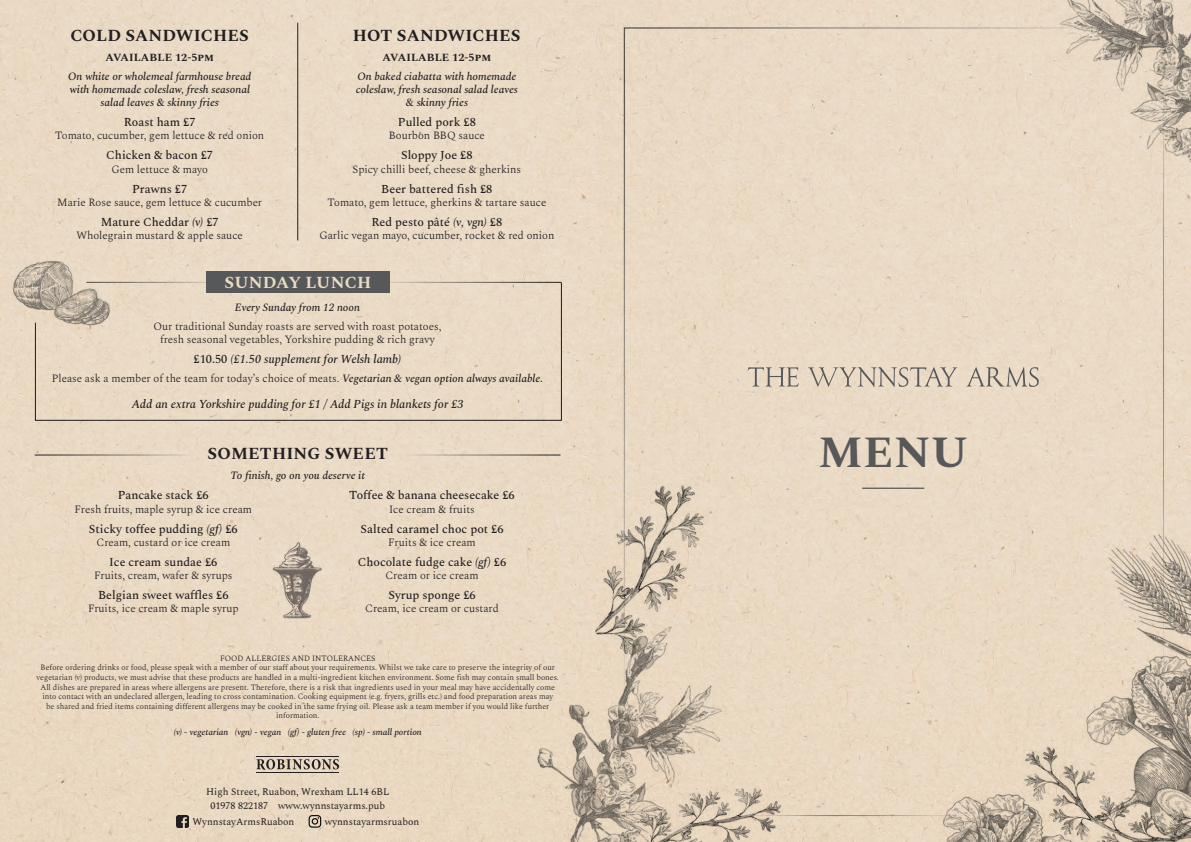
<style>
.page{position:relative;width:1191px;height:842px;background:#fff}
.page>*{position:absolute;margin:0;border:0;box-sizing:border-box;transform-origin:0 0}
.t1{font:700 44.8px "Spectral";color:#57585a}
.t2{font:700 17px "Spectral";letter-spacing:.01em;color:#231f20}
.t3{font:700 17px "Spectral";letter-spacing:.01em;color:#eadcc4}
.t4{font:500 12px "Spectral";color:#231f20}
.t5{font:italic 500 12px "Spectral";color:#231f20}
.t6{font:300 11px/13.2px "Spectral";color:#231f20;text-align:center}
.t7{font:italic 500 11px/13.2px "Spectral";color:#231f20;text-align:center}
.t8{font:700 11px "Spectral";color:#231f20}
.t9{font:10px "Spectral";color:#231f20}
.t10{font:italic 500 9px "Spectral";color:#231f20}
.t11{font:300 8px/9.6px "Spectral";color:#231f20;text-align:center}
.s1{font-style:italic}
.s2{font-style:normal}
.s3{font-weight:500;font-style:italic}
</style>
<div class="page">
<img style="left:0;top:0;width:1191px;height:842px">
<svg style="left:176px;top:815px;width:13px;height:13px"></svg>
<svg style="left:308px;top:815px;width:13px;height:13px"></svg>
<hr style="left:35px;top:455px;width:525px;height:1px;background:#fff">
<hr style="left:256px;top:756px;width:83px;height:1px;background:#231f20">
<svg style="left:256px;top:759px;width:83px;height:11px"></svg>
<hr style="left:256px;top:772px;width:83px;height:1px;background:#231f20">
<hr style="left:862px;top:488px;width:62px;height:1px;background:#57585a">
<hr style="left:297px;top:23px;width:1px;height:217px;background:#231f20">
<div style="left:35px;top:282px;width:527px;height:139px;background:#eadac6"></div>
<hr style="left:86px;top:282px;width:475px;height:1px;background:#fff">
<div style="left:206px;top:271px;width:183px;height:22px;background:#57585a"></div>
<svg style="left:747px;top:367px;width:51px;height:20px"></svg>
<svg style="left:808px;top:367px;width:149px;height:20px;background:#cdc0b0"></svg>
<svg style="left:966px;top:367px;width:72px;height:20px"></svg>
<h2 class="t2" style="left:70px;top:23px;width:180px">COLD SANDWICHES</h2>
<h3 class="t8" style="left:105px;top:49px;width:110px">AVAILABLE 12-5pm</h3>
<h3 class="t7" style="left:68px;top:70px;width:185px">On white or wholemeal farmhouse bread with homemade coleslaw, fresh seasonal salad leaves &amp; skinny fries</h3>
<h3 class="t4" style="left:124px;top:113px;width:73px">Roast ham £7</h3>
<h3 class="t6" style="left:55px;top:129px;width:211px">Tomato, cucumber, gem lettuce &amp; red onion</h3>
<h3 class="t4" style="left:106px;top:147px;width:108px">Chicken &amp; bacon £7</h3>
<h3 class="t6" style="left:111px;top:163px;width:98px">Gem lettuce &amp; mayo</h3>
<h3 class="t4" style="left:132px;top:180px;width:57px">Prawns £7</h3>
<h3 class="t6" style="left:57px;top:196px;width:206px">Marie Rose sauce, gem lettuce &amp; cucumber</h3>
<h3 class="t4" style="left:101px;top:213px;width:119px">Mature Cheddar <span class="s1">(v)</span> £7</h3>
<h3 class="t6" style="left:76px;top:229px;width:168px">Wholegrain mustard &amp; apple sauce</h3>
<h2 class="t2" style="left:353px;top:23px;width:169px">HOT SANDWICHES</h2>
<h3 class="t8" style="left:382px;top:49px;width:110px">AVAILABLE 12-5pm</h3>
<h3 class="t7" style="left:356px;top:70px;width:163px">On baked ciabatta with homemade coleslaw, fresh seasonal salad leaves &amp; skinny fries</h3>
<h3 class="t4" style="left:398px;top:113px;width:79px">Pulled pork £8</h3>
<h3 class="t6" style="left:389px;top:129px;width:98px">Bourbon BBQ sauce</h3>
<h3 class="t4" style="left:401px;top:147px;width:73px">Sloppy Joe £8</h3>
<h3 class="t6" style="left:352px;top:163px;width:170px">Spicy chilli beef, cheese &amp; gherkins</h3>
<h3 class="t4" style="left:381px;top:180px;width:113px">Beer battered fish £8</h3>
<h3 class="t6" style="left:327px;top:196px;width:220px">Tomato, gem lettuce, gherkins &amp; tartare sauce</h3>
<h3 class="t4" style="left:371px;top:213px;width:132px">Red pesto pâté <span class="s1">(v, vgn)</span> £8</h3>
<h3 class="t6" style="left:319px;top:229px;width:236px">Garlic vegan mayo, cucumber, rocket &amp; red onion</h3>
<h2 class="t3" style="left:225px;top:270px;width:148px">SUNDAY LUNCH</h2>
<h3 class="t7" style="left:235px;top:301px;width:127px">Every Sunday from 12 noon</h3>
<h3 class="t6" style="left:153px;top:320px;width:289px">Our traditional Sunday roasts are served with roast potatoes, fresh seasonal vegetables, Yorkshire pudding &amp; rich gravy</h3>
<h3 class="t5" style="left:193px;top:350px;width:209px"><span class="s2">£10.50</span> (£1.50 supplement for Welsh lamb)</h3>
<h3 class="t6" style="left:52px;top:372px;width:493px">Please ask a member of the team for today’s choice of meats. <span class="s3">Vegetarian &amp; vegan option always available.</span></h3>
<h3 class="t5" style="left:132px;top:395px;width:333px">Add an extra Yorkshire pudding for £1 / Add Pigs in blankets for £3</h3>
<h2 class="t2" style="left:207px;top:441px;width:182px">SOMETHING SWEET</h2>
<h3 class="t7" style="left:230px;top:469px;width:136px">To finish, go on you deserve it</h3>
<h3 class="t4" style="left:118px;top:487px;width:92px">Pancake stack £6</h3>
<h3 class="t6" style="left:75px;top:502px;width:179px">Fresh fruits, maple syrup &amp; ice cream</h3>
<h3 class="t4" style="left:89px;top:520px;width:150px">Sticky toffee pudding <span class="s1">(gf)</span> £6</h3>
<h3 class="t6" style="left:96px;top:536px;width:135px">Cream, custard or ice cream</h3>
<h3 class="t4" style="left:109px;top:553px;width:110px">Ice cream sundae £6</h3>
<h3 class="t6" style="left:94px;top:569px;width:140px">Fruits, cream, wafer &amp; syrups</h3>
<h3 class="t4" style="left:98px;top:586px;width:132px">Belgian sweet waffles £6</h3>
<h3 class="t6" style="left:88px;top:602px;width:152px">Fruits, ice cream &amp; maple syrup</h3>
<h3 class="t4" style="left:349px;top:487px;width:167px">Toffee &amp; banana cheesecake £6</h3>
<h3 class="t6" style="left:389px;top:502px;width:87px">Ice cream &amp; fruits</h3>
<h3 class="t4" style="left:360px;top:520px;width:144px">Salted caramel choc pot £6</h3>
<h3 class="t6" style="left:388px;top:536px;width:89px">Fruits &amp; ice cream</h3>
<h3 class="t4" style="left:358px;top:553px;width:150px">Chocolate fudge cake <span class="s1">(gf)</span> £6</h3>
<h3 class="t6" style="left:385px;top:569px;width:95px">Cream or ice cream</h3>
<h3 class="t4" style="left:388px;top:586px;width:89px">Syrup sponge £6</h3>
<h3 class="t6" style="left:365px;top:602px;width:135px">Cream, ice cream or custard</h3>
<p class="t11" style="left:37px;top:653px;width:524px">FOOD ALLERGIES AND INTOLERANCES<br>Before ordering drinks or food, please speak with a member of our staff about your requirements. Whilst we take care to preserve the integrity of our vegetarian (v) products, we must advise that these products are handled in a multi-ingredient kitchen environment. Some fish may contain small bones.<br>All dishes are prepared in areas where allergens are present. Therefore, there is a risk that ingredients used in your meal may have accidentally come into contact with an undeclared allergen, leading to cross contamination. Cooking equipment (e.g. fryers, grills etc.) and food preparation areas may<br>be shared and fried items containing different allergens may be cooked in the same frying oil. Please ask a team member if you would like further information.</p>
<p class="t10" style="left:174px;top:725px;width:250px">(v) - vegetarian (vgn) - vegan (gf) - gluten free (sp) - small portion</p>
<p class="t9" style="left:206px;top:785px;width:185px">High Street, Ruabon, Wrexham LL14 6BL</p>
<p class="t9" style="left:192px;top:815px;width:103px">WynnstayArmsRuabon</p>
<p class="t9" style="left:325px;top:815px;width:96px">wynnstayarmsruabon</p>
<p class="t9" style="left:210px;top:799px;width:176px">01978 822187 www.wynnstayarms.pub</p>
<h1 class="t1" style="left:818px;top:420px;width:152px">MENU</h1>
</div>
